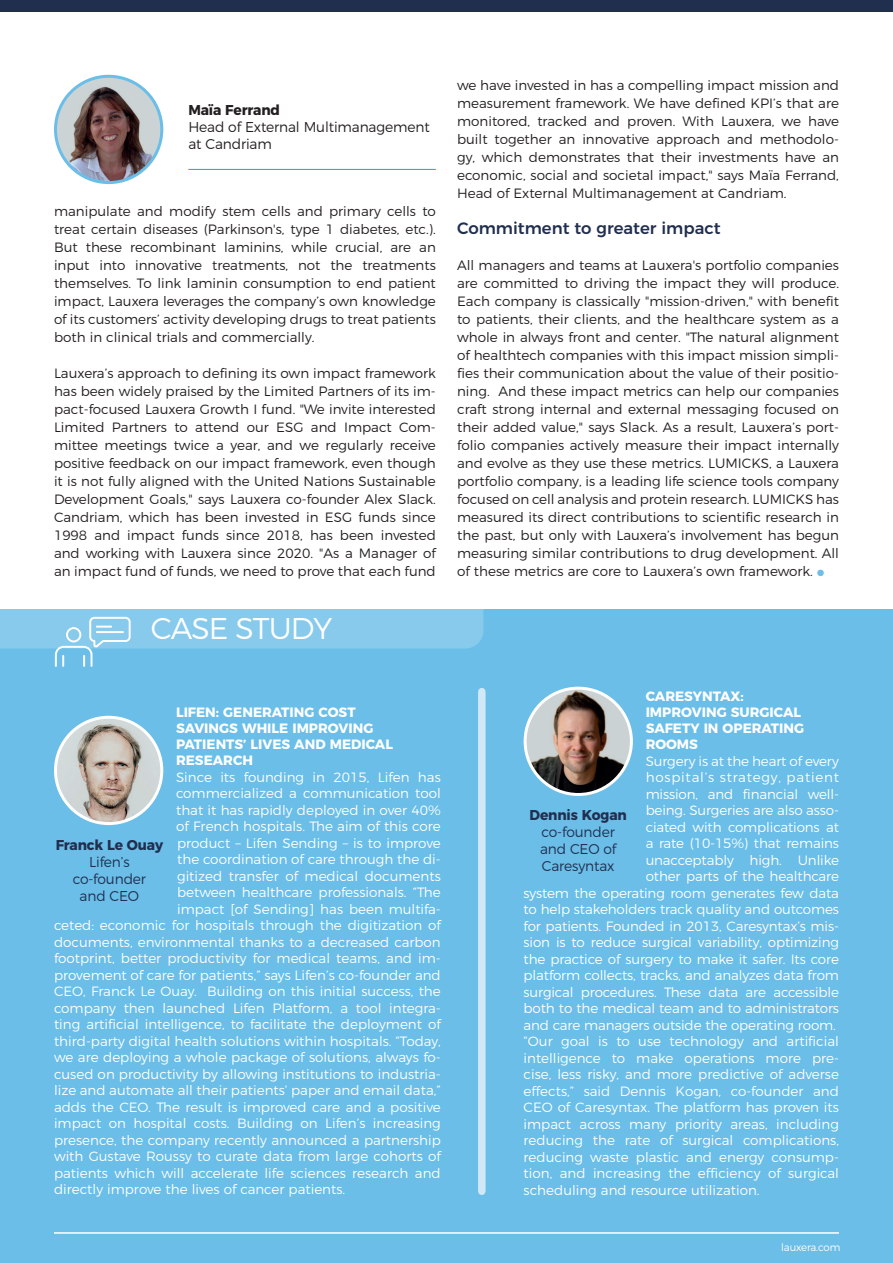
<style>
.page{position:relative;width:893px;height:1263px;background:#fff}
.page>*{position:absolute;margin:0;border:0;box-sizing:border-box;transform-origin:0 0}
.t1{font:300 30px "Montserrat";letter-spacing:-.03em;color:#fff}
.t2{font:500 16.5px "Montserrat";color:#212f4f}
.t3{font:300 14.25px/17.1px "Montserrat";letter-spacing:-.01em;color:#212f4f;text-align:justify}
.t4{font:300 14.25px/17.1px "Montserrat";letter-spacing:-.01em;color:#231f20}
.t5{font:700 14.25px "Montserrat";letter-spacing:-.01em;color:#212f4f}
.t6{font:700 14.25px "Montserrat";letter-spacing:-.01em;color:#231f20}
.t7{font:300 13.5px/18px "Montserrat";color:#231f20;text-align:justify}
.t8{font:300 13.5px "Montserrat";color:#fff}
.t9{font:700 13.5px/16.2px "Montserrat";color:#fff}
.t10{font:300 13.5px "Montserrat";letter-spacing:.055em;color:#fff}
.t11{font:300 10.5px "Montserrat";letter-spacing:-.01em;color:#fff}
.s1{color:#6abee8}
</style>
<div class="page">
<div style="left:0;top:609px;width:893px;height:654px;background:#6abee8"></div>
<img style="left:56px;top:76px;width:106px;height:107px;border-radius:53px">
<div style="left:54px;top:75px;width:109px;height:109px;border:3px solid #6abee8;border-radius:50%"></div>
<img style="left:56px;top:717px;width:106px;height:106px;border-radius:53px">
<div style="left:54px;top:716px;width:109px;height:109px;border:3px solid #fff;border-radius:50%"></div>
<img style="left:525px;top:688px;width:106px;height:106px;border-radius:53px">
<div style="left:524px;top:687px;width:109px;height:109px;border:3px solid #fff;border-radius:50%"></div>
<div style="left:478px;top:692px;width:8px;height:499px;background:#d1e8f7"></div>
<hr style="left:54px;top:1232px;width:785px;height:2px;background:#fff">
<hr style="left:188px;top:169px;width:248px;height:1px;background:#00aeef">
<svg style="left:0;top:609px;width:483px;height:58px"></svg>
<hr style="left:96px;top:631px;width:28px;height:2px;background:#fff">
<div style="left:0;top:0;width:893px;height:12px;background:#212f4f"></div>
<p class="t6" style="left:188px;top:98px;width:93px">Maïa Ferrand</p>
<p class="t4" style="left:188px;top:117px;width:243px">Head of External Multimanagement at Candriam</p>
<p class="t7" style="left:54px;top:201px;width:383px">manipulate and modify stem cells and primary cells to treat certain diseases (Parkinson's, type 1 diabetes, etc.).<br>But these recombinant laminins, while crucial, are an input into innovative treatments, not the treatments themselves. To link laminin consumption to end patient impact, Lauxera leverages the company’s own knowledge of its customers’ activity developing drugs to treat patients both in clinical trials and commercially.</p>
<p class="t7" style="left:54px;top:363px;width:383px">Lauxera’s approach to defining its own impact framework has been widely praised by the Limited Partners of its im&shy;pact-focused Lauxera Growth I fund. "We invite interested Limited Partners to attend our ESG and Impact Com&shy;mittee meetings twice a year, and we regularly receive positive feedback on our impact framework, even though it is not fully aligned with the United Nations Sustainable Development Goals," says Lauxera co-founder Alex Slack.<br>Candriam, which has been invested in ESG funds since 1998 and impact funds since 2018, has been invested and working with Lauxera since 2020. "As a Manager of an impact fund of funds, we need to prove that each fund</p>
<h1 class="t1" style="left:151px;top:605px;width:183px">CASE STUDY</h1>
<p class="t7" style="left:457px;top:75px;width:383px">we have invested in has a compelling impact mission and measurement framework. We have defined KPI’s that are monitored, tracked and proven. With Lauxera, we have built together an innovative approach and methodolo&shy;gy, which demonstrates that their investments have an economic, social and societal impact," says Maïa Ferrand, Head of External Multimanagement at Candriam.</p>
<p class="t2" style="left:457px;top:215px;width:265px">Commitment to greater impact</p>
<p class="t7" style="left:457px;top:255px;width:383px">All managers and teams at Lauxera's portfolio companies are committed to driving the impact they will produce.<br>Each company is classically "mission-driven," with benefit to patients, their clients, and the healthcare system as a whole in always front and center. "The natural alignment of healthtech companies with this impact mission simpli&shy;fies their communication about the value of their positio&shy;ning. And these impact metrics can help our companies craft strong internal and external messaging focused on their added value," says Slack. As a result, Lauxera’s port&shy;folio companies actively measure their impact internally and evolve as they use these metrics. LUMICKS, a Lauxera portfolio company, is a leading life science tools company focused on cell analysis and protein research. LUMICKS has measured its direct contributions to scientific research in the past, but only with Lauxera’s involvement has begun measuring similar contributions to drug development. All of these metrics are core to Lauxera’s own framework. <span class="s1">●</span></p>
<p class="t9" style="left:176px;top:703px;width:218px">LIFEN: GENERATING COST<br>SAVINGS WHILE IMPROVING<br>PATIENTS’ LIVES AND MEDICAL<br>RESEARCH</p>
<p class="t8" style="left:176px;top:767px;width:266px">Since its founding in 2015, Lifen has</p>
<p class="t8" style="left:176px;top:783px;width:266px">commercialized a communication tool</p>
<p class="t8" style="left:176px;top:799px;width:266px">that it has rapidly deployed in over 40%</p>
<p class="t8" style="left:176px;top:816px;width:266px">of French hospitals. The aim of this core</p>
<p class="t8" style="left:177px;top:832px;width:265px">product – Lifen Sending – is to improve</p>
<p class="t8" style="left:177px;top:849px;width:265px">the coordination of care through the di-</p>
<p class="t8" style="left:177px;top:865px;width:265px">gitized transfer of medical documents</p>
<p class="t8" style="left:177px;top:882px;width:265px">between healthcare professionals. “The</p>
<p class="t8" style="left:177px;top:898px;width:265px">impact [of Sending] has been multifa-</p>
<p class="t8" style="left:54px;top:915px;width:388px">ceted: economic for hospitals through the digitization of</p>
<p class="t8" style="left:54px;top:931px;width:388px">documents, environmental thanks to a decreased carbon</p>
<p class="t8" style="left:54px;top:948px;width:388px">footprint, better productivity for medical teams, and im-</p>
<p class="t8" style="left:54px;top:964px;width:388px">provement of care for patients,” says Lifen’s co-founder and</p>
<p class="t8" style="left:54px;top:981px;width:388px">CEO, Franck Le Ouay. Building on this initial success, the</p>
<p class="t8" style="left:54px;top:997px;width:388px">company then launched Lifen Platform, a tool integra-</p>
<p class="t8" style="left:54px;top:1014px;width:388px">ting artificial intelligence, to facilitate the deployment of</p>
<p class="t8" style="left:54px;top:1030px;width:388px">third-party digital health solutions within hospitals. “Today,</p>
<p class="t8" style="left:54px;top:1047px;width:388px">we are deploying a whole package of solutions, always fo-</p>
<p class="t8" style="left:54px;top:1063px;width:388px">cused on productivity by allowing institutions to industria-</p>
<p class="t8" style="left:54px;top:1080px;width:388px">lize and automate all their patients’ paper and email data,”</p>
<p class="t8" style="left:54px;top:1096px;width:388px">adds the CEO. The result is improved care and a positive</p>
<p class="t8" style="left:54px;top:1113px;width:388px">impact on hospital costs. Building on Lifen’s increasing</p>
<p class="t8" style="left:54px;top:1129px;width:388px">presence, the company recently announced a partnership</p>
<p class="t8" style="left:54px;top:1146px;width:388px">with Gustave Roussy to curate data from large cohorts of</p>
<p class="t8" style="left:54px;top:1162px;width:388px">patients which will accelerate life sciences research and</p>
<p class="t8" style="left:54px;top:1179px;width:293px">directly improve the lives of cancer patients.</p>
<p class="t5" style="left:56px;top:833px;width:109px">Franck Le Ouay</p>
<p class="t3" style="left:73px;top:852px;width:75px;text-align:center">Lifen’s co-founder and CEO</p>
<p class="t9" style="left:646px;top:687px;width:160px">CARESYNTAX:<br>IMPROVING SURGICAL<br>SAFETY IN OPERATING<br>ROOMS</p>
<p class="t8" style="left:646px;top:750px;width:195px">Surgery is at the heart of every</p>
<p class="t10" style="left:646px;top:767px;width:195px">hospital’s strategy, patient</p>
<p class="t8" style="left:646px;top:783px;width:195px">mission, and financial well-</p>
<p class="t8" style="left:646px;top:800px;width:195px">being. Surgeries are also asso-</p>
<p class="t8" style="left:646px;top:816px;width:195px">ciated with complications at</p>
<p class="t8" style="left:646px;top:833px;width:195px">a rate (10-15%) that remains</p>
<p class="t8" style="left:646px;top:849px;width:195px">unacceptably high. Unlike</p>
<p class="t8" style="left:646px;top:866px;width:195px">other parts of the healthcare</p>
<p class="t8" style="left:524px;top:882px;width:317px">system the operating room generates few data</p>
<p class="t8" style="left:524px;top:899px;width:317px">to help stakeholders track quality and outcomes</p>
<p class="t8" style="left:524px;top:915px;width:317px">for patients. Founded in 2013, Caresyntax’s mis-</p>
<p class="t8" style="left:524px;top:932px;width:317px">sion is to reduce surgical variability, optimizing</p>
<p class="t8" style="left:524px;top:948px;width:317px">the practice of surgery to make it safer. Its core</p>
<p class="t8" style="left:524px;top:965px;width:317px">platform collects, tracks, and analyzes data from</p>
<p class="t8" style="left:524px;top:981px;width:317px">surgical procedures. These data are accessible</p>
<p class="t8" style="left:524px;top:998px;width:317px">both to the medical team and to administrators</p>
<p class="t8" style="left:524px;top:1014px;width:314px">and care managers outside the operating room.</p>
<p class="t8" style="left:524px;top:1031px;width:317px">“Our goal is to use technology and artificial</p>
<p class="t8" style="left:524px;top:1047px;width:317px">intelligence to make operations more pre-</p>
<p class="t8" style="left:524px;top:1064px;width:317px">cise, less risky, and more predictive of adverse</p>
<p class="t8" style="left:524px;top:1080px;width:317px">effects,” said Dennis Kogan, co-founder and</p>
<p class="t8" style="left:524px;top:1097px;width:317px">CEO of Caresyntax. The platform has proven its</p>
<p class="t8" style="left:524px;top:1113px;width:317px">impact across many priority areas, including</p>
<p class="t8" style="left:524px;top:1130px;width:317px">reducing the rate of surgical complications,</p>
<p class="t8" style="left:524px;top:1146px;width:317px">reducing waste plastic and energy consump-</p>
<p class="t8" style="left:524px;top:1163px;width:317px">tion, and increasing the efficiency of surgical</p>
<p class="t8" style="left:524px;top:1179px;width:238px">scheduling and resource utilization.</p>
<p class="t5" style="left:530px;top:803px;width:99px">Dennis Kogan</p>
<p class="t3" style="left:540px;top:822px;width:78px">co-founder and CEO of Caresyntax</p>
<p class="t11" style="left:781px;top:1239px;width:61px">lauxera.com</p>
</div>
